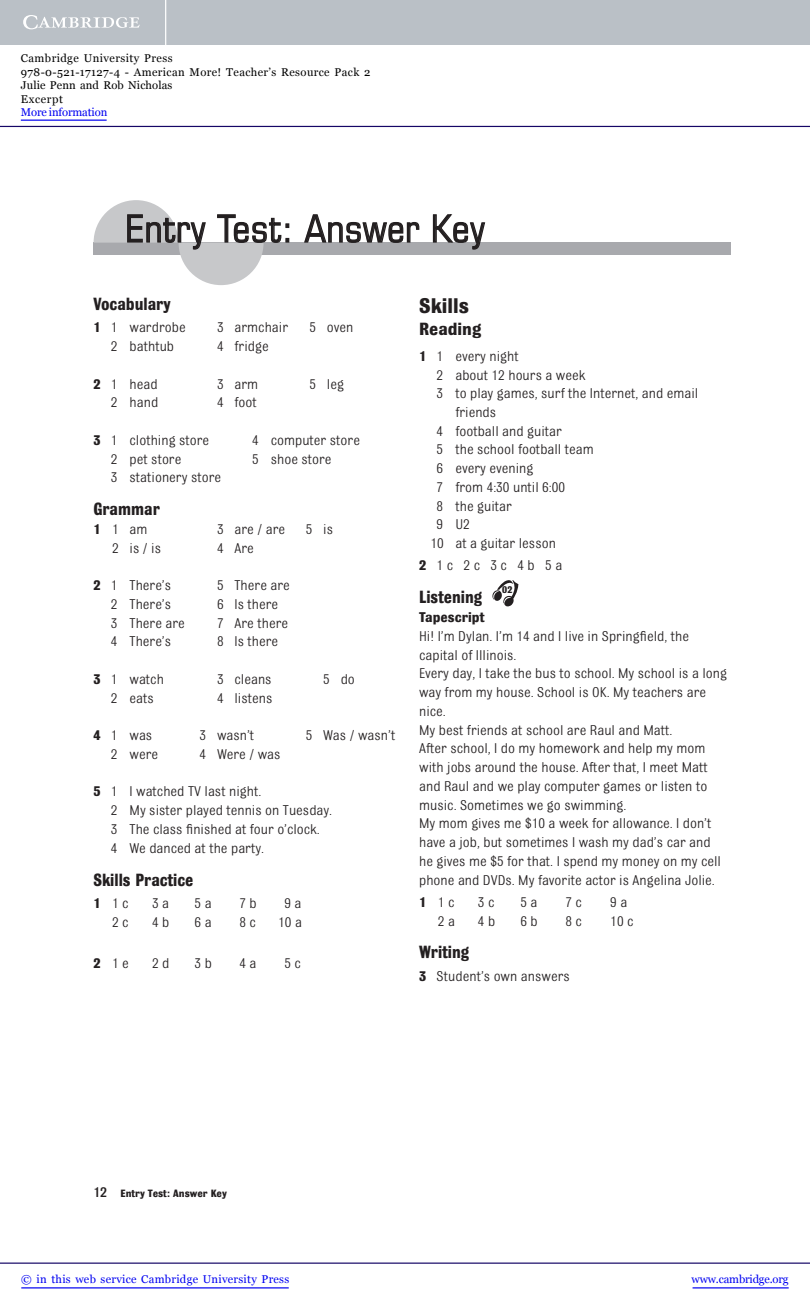
<style>
.page{position:relative;width:810px;height:1305px;background:#fff}
.page>*{position:absolute;margin:0;border:0;box-sizing:border-box;transform-origin:0 0}
.t1{font:condensed 37.5px "Eurostile";letter-spacing:.02em;color:#231f20}
.t2{font:700 22.5px "Bulldog";color:#231f20}
.t3{font:700 18.75px "Bulldog";color:#231f20;scale:.9 1}
.t4{font:700 18.75px "Bulldog";color:#231f20}
.t5{font:15px/18.8px "Bulldog";color:#231f20}
.t6{font:700 15px "Bulldog";color:#231f20}
.t7{font:11.25px/13.5px "Georgia";letter-spacing:.035em;color:#000}
.t8{font:11.25px "Georgia";letter-spacing:.025em;color:#0000f1}
.t9{font:700 11.25px "Bulldog";color:#231f20}
.t10{font:11.25px "Georgia";letter-spacing:-.015em;color:#0000f1}
.t11{font:11.25px "Georgia";letter-spacing:-.01em;color:#0000f1}
.t12{font:700 10.38px "Bulldog";color:#231f20}
.s1{font-weight:700}
.s2{font-weight:500;font-size:15px}
</style>
<div class="page">
<div style="left:94px;top:243px;width:637px;height:12px;background:#a8a9ad"></div>
<svg style="left:94px;top:200px;width:170px;height:85px"></svg>
<svg style="left:492px;top:580px;width:26px;height:26px"></svg>
<hr style="left:0;top:1263px;width:810px;height:1px;background:#150666">
<hr style="left:693px;top:1287px;width:96px;height:1px;background:#0000f1">
<div style="left:0;top:0;width:810px;height:45px;background:#bac0c6"></div>
<svg style="left:23px;top:15px;width:117px;height:14px"></svg>
<hr style="left:165px;top:0;width:1px;height:45px;background:#fff">
<hr style="left:0;top:126px;width:810px;height:1px;background:#150666">
<hr style="left:21px;top:1287px;width:268px;height:1px;background:#0000f1">
<hr style="left:21px;top:120px;width:86px;height:1px;background:#0000f1">
<p class="t7" style="left:21px;top:51px;width:351px">Cambridge University Press<br>978-0-521-17127-4 - American More! Teacher’s Resource Pack 2<br>Julie Penn and Rob Nicholas<br>Excerpt</p>
<p class="t11" style="left:21px;top:106px;width:88px">More information</p>
<h1 class="t1" style="left:125px;top:215px;width:361px">Entry Test: Answer Key</h1>
<p class="t3" style="left:93px;top:298px;width:87px">Vocabulary</p>
<p class="t5" style="left:93px;top:319px;width:94px"><span class="s1">1</span> 1 wardrobe</p>
<p class="t5" style="left:217px;top:319px;width:73px">3 armchair</p>
<p class="t5" style="left:309px;top:319px;width:45px">5 oven</p>
<p class="t5" style="left:111px;top:338px;width:65px">2 bathtub</p>
<p class="t5" style="left:217px;top:338px;width:53px">4 fridge</p>
<p class="t5" style="left:93px;top:376px;width:66px"><span class="s1">2</span> 1 head</p>
<p class="t5" style="left:217px;top:376px;width:43px">3 arm</p>
<p class="t5" style="left:309px;top:376px;width:36px">5 leg</p>
<p class="t5" style="left:111px;top:394px;width:49px">2 hand</p>
<p class="t5" style="left:217px;top:394px;width:41px">4 foot</p>
<p class="t5" style="left:93px;top:432px;width:117px"><span class="s1">3</span> 1 clothing store</p>
<p class="t5" style="left:252px;top:432px;width:110px">4 computer store</p>
<p class="t5" style="left:111px;top:451px;width:72px">2 pet store</p>
<p class="t5" style="left:252px;top:451px;width:81px">5 shoe store</p>
<p class="t5" style="left:111px;top:469px;width:112px">3 stationery store</p>
<p class="t3" style="left:93px;top:503px;width:75px">Grammar</p>
<p class="t5" style="left:93px;top:521px;width:56px"><span class="s1">1</span> 1 am</p>
<p class="t5" style="left:217px;top:521px;width:70px">3 are / are</p>
<p class="t5" style="left:306px;top:521px;width:29px">5 is</p>
<p class="t5" style="left:112px;top:540px;width:51px">2 is / is</p>
<p class="t5" style="left:217px;top:540px;width:38px">4 Are</p>
<p class="t5" style="left:93px;top:577px;width:79px"><span class="s1">2</span> 1 There’s</p>
<p class="t5" style="left:217px;top:577px;width:74px">5 There are</p>
<p class="t5" style="left:111px;top:596px;width:62px">2 There’s</p>
<p class="t5" style="left:217px;top:596px;width:63px">6 Is there</p>
<p class="t5" style="left:111px;top:615px;width:76px">3 There are</p>
<p class="t5" style="left:217px;top:615px;width:73px">7 Are there</p>
<p class="t5" style="left:111px;top:633px;width:62px">4 There’s</p>
<p class="t5" style="left:217px;top:633px;width:63px">8 Is there</p>
<p class="t5" style="left:93px;top:671px;width:72px"><span class="s1">3</span> 1 watch</p>
<p class="t5" style="left:217px;top:671px;width:56px">3 cleans</p>
<p class="t5" style="left:323px;top:671px;width:33px">5 do</p>
<p class="t5" style="left:111px;top:690px;width:45px">2 eats</p>
<p class="t5" style="left:217px;top:690px;width:57px">4 listens</p>
<p class="t5" style="left:93px;top:727px;width:61px"><span class="s1">4</span> 1 was</p>
<p class="t5" style="left:200px;top:727px;width:56px">3 wasn’t</p>
<p class="t5" style="left:306px;top:727px;width:91px">5 Was / wasn’t</p>
<p class="t5" style="left:111px;top:746px;width:49px">2 were</p>
<p class="t5" style="left:200px;top:746px;width:82px">4 Were / was</p>
<p class="t5" style="left:111px;top:783px;width:223px;text-indent:-17px"><span class="s1">5</span> 1 I watched TV last night.<br>2 My sister played tennis on Tuesday.<br>3 The class finished at four o’clock.<br>4 We danced at the party.</p>
<p class="t3" style="left:93px;top:873px;width:113px">Skills Practice</p>
<p class="t5" style="left:93px;top:895px;width:37px"><span class="s1">1</span> 1 c</p>
<p class="t5" style="left:152px;top:895px;width:19px">3 a</p>
<p class="t5" style="left:195px;top:895px;width:19px">5 a</p>
<p class="t5" style="left:240px;top:895px;width:19px">7 b</p>
<p class="t5" style="left:284px;top:895px;width:19px">9 a</p>
<p class="t5" style="left:112px;top:914px;width:18px">2 c</p>
<p class="t5" style="left:152px;top:914px;width:19px">4 b</p>
<p class="t5" style="left:195px;top:914px;width:19px">6 a</p>
<p class="t5" style="left:240px;top:914px;width:18px">8 c</p>
<p class="t5" style="left:278px;top:914px;width:25px">10 a</p>
<p class="t5" style="left:93px;top:955px;width:37px"><span class="s1">2</span> 1 e</p>
<p class="t5" style="left:152px;top:955px;width:19px">2 d</p>
<p class="t5" style="left:195px;top:955px;width:19px">3 b</p>
<p class="t5" style="left:240px;top:955px;width:19px">4 a</p>
<p class="t5" style="left:284px;top:955px;width:18px">5 c</p>
<h2 class="t2" style="left:419px;top:298px;width:51px">Skills</h2>
<p class="t4" style="left:419px;top:323px;width:64px">Reading</p>
<p class="t5" style="left:419px;top:348px;width:101px"><span class="s1">1</span> 1 every night</p>
<p class="t5" style="left:437px;top:367px;width:150px">2 about 12 hours a week</p>
<p class="t5" style="left:437px;top:385px;width:263px">3 to play games, surf the Internet, and email</p>
<p class="t5" style="left:455px;top:404px;width:42px">friends</p>
<p class="t5" style="left:437px;top:423px;width:127px">4 football and guitar</p>
<p class="t5" style="left:437px;top:442px;width:159px">5 the school football team</p>
<p class="t5" style="left:437px;top:460px;width:98px">6 every evening</p>
<p class="t5" style="left:437px;top:479px;width:130px">7 from 4:30 until 6:00</p>
<p class="t5" style="left:437px;top:498px;width:77px">8 the guitar</p>
<p class="t5" style="left:437px;top:516px;width:35px">9 U2</p>
<p class="t5" style="left:430px;top:535px;width:127px">10 at a guitar lesson</p>
<p class="t5" style="left:419px;top:558px;width:145px"><span class="s1">2</span> 1 c 2 c 3 c 4 b 5 a</p>
<p class="t3" style="left:419px;top:591px;width:72px">Listening</p>
<p class="t6" style="left:419px;top:612px;width:67px">Tapescript</p>
<p class="t5" style="left:419px;top:628px;width:309px">Hi! I’m Dylan. I’m 14 and I live in Springfield, the capital of Illinois.<br>Every day, I take the bus to school. My school is a long way from my house. School is OK. My teachers are nice.<br>My best friends at school are Raul and Matt.<br>After school, I do my homework and help my mom with jobs around the house. After that, I meet Matt and Raul and we play computer games or listen to music. Sometimes we go swimming.<br>My mom gives me $10 a week for allowance. I don’t have a job, but sometimes I wash my dad’s car and he gives me $5 for that. I spend my money on my cell phone and DVDs. My favorite actor is Angelina Jolie.</p>
<p class="t5" style="left:419px;top:894px;width:37px"><span class="s1">1</span> 1 c</p>
<p class="t5" style="left:478px;top:894px;width:18px">3 c</p>
<p class="t5" style="left:520px;top:894px;width:19px">5 a</p>
<p class="t5" style="left:565px;top:894px;width:18px">7 c</p>
<p class="t5" style="left:610px;top:894px;width:19px">9 a</p>
<p class="t5" style="left:438px;top:913px;width:19px">2 a</p>
<p class="t5" style="left:478px;top:913px;width:19px">4 b</p>
<p class="t5" style="left:520px;top:913px;width:19px">6 b</p>
<p class="t5" style="left:565px;top:913px;width:18px">8 c</p>
<p class="t5" style="left:610px;top:913px;width:25px">10 c</p>
<p class="t3" style="left:419px;top:946px;width:57px">Writing</p>
<p class="t5" style="left:419px;top:968px;width:152px"><span class="s1">3</span> Student’s own answers</p>
<p class="t12" style="left:502px;top:587px;width:12px">02</p>
<p class="t9" style="left:93px;top:1190px;width:135px"><span class="s2">12</span> Entry Test: Answer Key</p>
<p class="t8" style="left:21px;top:1272px;width:269px">© in this web service Cambridge University Press</p>
<p class="t10" style="left:692px;top:1272px;width:99px">www.cambridge.org</p>
</div>
